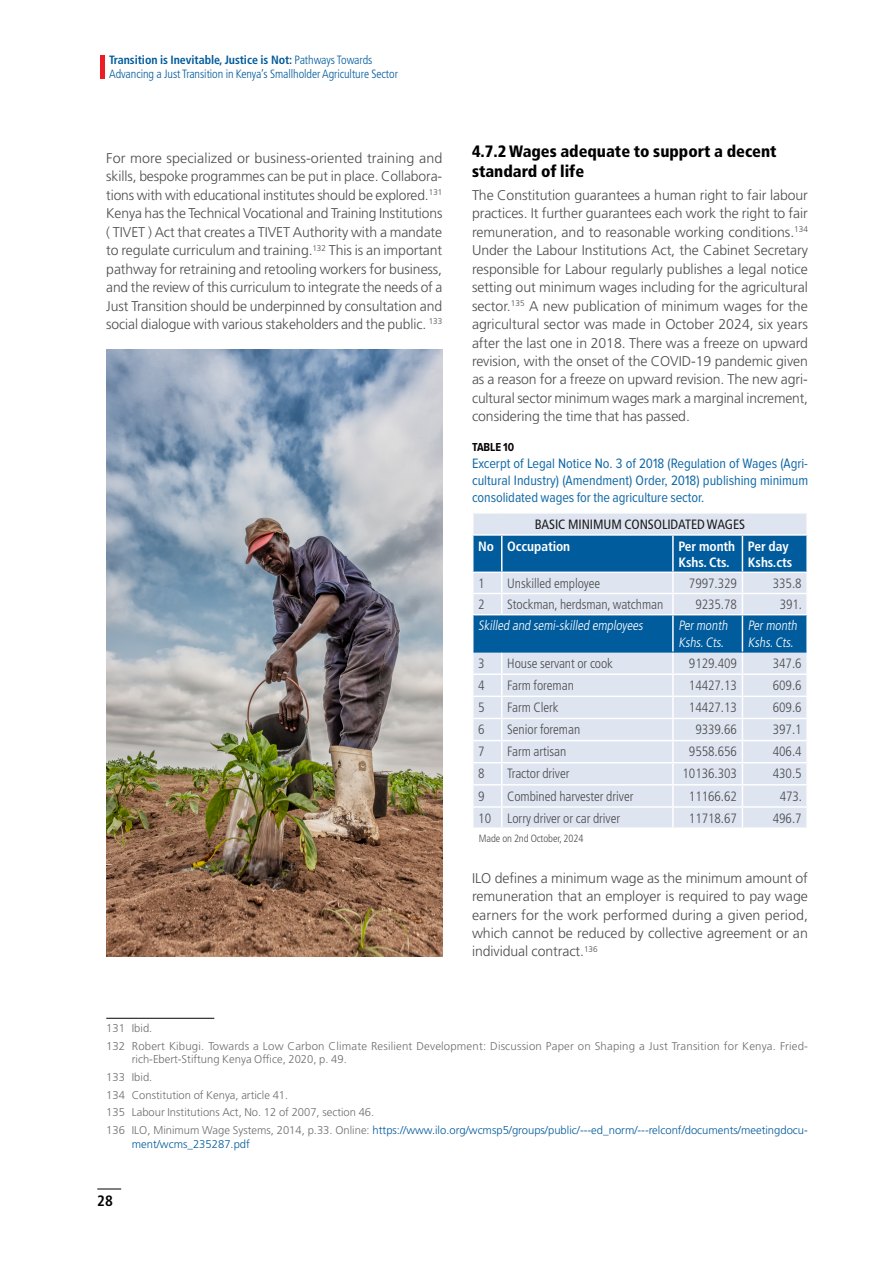
<style>
.page{position:relative;width:893px;height:1263px;background:#fff}
.page>*{position:absolute;margin:0;border:0;box-sizing:border-box;transform-origin:0 0}
.t1{font:900 condensed 16.5px/19.8px "Frutiger LT Std";color:#000}
.t2{font:700 condensed 15px "Frutiger LT Std";color:#000}
.t3{font:300 14.1px/18.5px "Frutiger LT Std";letter-spacing:-.005em;color:#4d4d4f;text-align:justify}
.t4{font:14.1px/17px "Proxima Nova Cond";letter-spacing:-.005em;color:#1169a7;text-align:justify}
.t5{font:300 condensed 13.5px "Frutiger LT Std";letter-spacing:-.005em;color:#4d4d4f}
.t6{font:300 condensed 13.5px/16.2px "Frutiger LT Std";color:#fff}
.t7{font:700 condensed 13.5px/16.2px "Frutiger LT Std";letter-spacing:-.005em;color:#fff}
.t8{font:condensed 13.5px "Frutiger LT Std";letter-spacing:-.005em;color:#1c1c1c}
.t9{font:300 condensed 12px/14.4px "Frutiger LT Std";letter-spacing:-.005em;color:#005a9c}
.t10{font:700 12px "Proxima Nova Cond";letter-spacing:-.005em;color:#090304}
.t11{font:300 11.25px/17.7px "Frutiger LT Std";color:#6d6e71}
.t12{font:300 11.25px "Frutiger LT Std";color:#005a9c}
.t13{font:300 condensed 10.5px "Frutiger LT Std";letter-spacing:-.005em;color:#4d4d4f}
.s1{font-weight:700}
.s2{color:#005a9c}
</style>
<div class="page">
<hr style="left:106px;top:1018px;width:108px;height:1px;background:#000">
<svg style="left:472px;top:513px;width:336px;height:315px;background:#aec7de"></svg>
<hr style="left:502px;top:652px;width:171px;height:1px;background:#005a9c">
<hr style="left:673px;top:652px;width:69px;height:1px;background:#005a9c">
<hr style="left:742px;top:652px;width:64px;height:1px;background:#005a9c">
<img style="left:106px;top:349px;width:336px;height:607px">
<svg style="left:97px;top:1188px;width:24px;height:1px"></svg>
<hr style="left:100px;top:55px;width:4px;height:24px;background:#ed1d24">
<p class="t9" style="left:109px;top:53px;width:290px"><span class="s1">Transition is Inevitable, Justice is Not:</span> Pathways Towards<br>Advancing a Just Transition in Kenya’s Smallholder Agriculture Sector</p>
<p class="t3" style="left:106px;top:149px;width:338px">For more specialized or business-oriented training and skills, bespoke programmes can be put in place. Collabora&shy;tions with with educational institutes should be explored.<sup>131<br></sup>Kenya has the Technical Vocational and Training Institutions ( TIVET ) Act that creates a TIVET Authority with a mandate to regulate curriculum and training.<sup>132</sup> This is an important pathway for retraining and retooling workers for business, and the review of this curriculum to integrate the needs of a Just Transition should be underpinned by consultation and social dialogue with various stakeholders and the public. <sup>133</sup></p>
<p class="t1" style="left:472px;top:141px;width:306px">4.7.2 Wages adequate to support a decent standard of life</p>
<p class="t3" style="left:472px;top:186px;width:337px">The Constitution guarantees a human right to fair labour practices. It further guarantees each work the right to fair remuneration, and to reasonable working conditions.<sup>134<br></sup>Under the Labour Institutions Act, the Cabinet Secretary responsible for Labour regularly publishes a legal notice setting out minimum wages including for the agricultural sector.<sup>135</sup> A new publication of minimum wages for the agricultural sector was made in October 2024, six years after the last one in 2018. There was a freeze on upward revision, with the onset of the COVID-19 pandemic given as a reason for a freeze on upward revision. The new agri&shy;cultural sector minimum wages mark a marginal increment, considering the time that has passed.</p>
<p class="t10" style="left:472px;top:440px;width:44px">TABLE 10</p>
<p class="t4" style="left:472px;top:455px;width:338px">Excerpt of Legal Notice No. 3 of 2018 (Regulation of Wages (Agri&shy;cultural Industry) (Amendment) Order, 2018) publishing minimum consolidated wages for the agriculture sector.</p>
<p class="t8" style="left:535px;top:516px;width:212px">BASIC MINIMUM CONSOLIDATED WAGES</p>
<p class="t7" style="left:478px;top:538px;width:94px">No Occupation</p>
<p class="t7" style="left:678px;top:538px;width:58px">Per month<br>Kshs. Cts.</p>
<p class="t7" style="left:748px;top:538px;width:46px">Per day<br>Kshs.cts</p>
<p class="t5" style="left:478px;top:576px;width:8px">1</p>
<p class="t5" style="left:507px;top:576px;width:94px">Unskilled employee</p>
<p class="t5" style="left:689px;top:576px;width:49px">7997.329</p>
<p class="t5" style="left:773px;top:576px;width:30px">335.8</p>
<p class="t5" style="left:478px;top:597px;width:8px">2</p>
<p class="t5" style="left:507px;top:597px;width:157px">Stockman, herdsman, watchman</p>
<p class="t5" style="left:695px;top:597px;width:43px">9235.78</p>
<p class="t5" style="left:780px;top:597px;width:24px">391.</p>
<p class="t6" style="left:478px;top:618px;width:168px">Skilled and semi-skilled employees</p>
<p class="t6" style="left:678px;top:618px;width:53px">Permonth<br>Kshs.Cts.</p>
<p class="t6" style="left:748px;top:618px;width:53px">Permonth<br>Kshs.Cts.</p>
<p class="t5" style="left:478px;top:655px;width:8px">3</p>
<p class="t5" style="left:507px;top:655px;width:107px">House servant or cook</p>
<p class="t5" style="left:689px;top:655px;width:49px">9129.409</p>
<p class="t5" style="left:773px;top:655px;width:30px">347.6</p>
<p class="t5" style="left:478px;top:677px;width:8px">4</p>
<p class="t5" style="left:507px;top:677px;width:68px">Farm foreman</p>
<p class="t5" style="left:689px;top:677px;width:49px">14427.13</p>
<p class="t5" style="left:773px;top:677px;width:30px">609.6</p>
<p class="t5" style="left:478px;top:700px;width:8px">5</p>
<p class="t5" style="left:507px;top:700px;width:53px">Farm Clerk</p>
<p class="t5" style="left:689px;top:700px;width:49px">14427.13</p>
<p class="t5" style="left:773px;top:700px;width:30px">609.6</p>
<p class="t5" style="left:478px;top:722px;width:8px">6</p>
<p class="t5" style="left:507px;top:722px;width:74px">Senior foreman</p>
<p class="t5" style="left:695px;top:722px;width:43px">9339.66</p>
<p class="t5" style="left:773px;top:722px;width:30px">397.1</p>
<p class="t5" style="left:478px;top:744px;width:8px">7</p>
<p class="t5" style="left:507px;top:744px;width:61px">Farm artisan</p>
<p class="t5" style="left:689px;top:744px;width:49px">9558.656</p>
<p class="t5" style="left:773px;top:744px;width:30px">406.4</p>
<p class="t5" style="left:478px;top:766px;width:8px">8</p>
<p class="t5" style="left:507px;top:766px;width:64px">Tractor driver</p>
<p class="t5" style="left:682px;top:766px;width:56px">10136.303</p>
<p class="t5" style="left:773px;top:766px;width:30px">430.5</p>
<p class="t5" style="left:478px;top:788px;width:8px">9</p>
<p class="t5" style="left:507px;top:788px;width:128px">Combined harvester driver</p>
<p class="t5" style="left:689px;top:788px;width:49px">11166.62</p>
<p class="t5" style="left:780px;top:788px;width:24px">473.</p>
<p class="t5" style="left:478px;top:810px;width:143px">10 Lorry driver or car driver</p>
<p class="t5" style="left:689px;top:810px;width:49px">11718.67</p>
<p class="t5" style="left:773px;top:810px;width:30px">496.7</p>
<p class="t13" style="left:479px;top:832px;width:106px">Made on 2nd October, 2024</p>
<p class="t3" style="left:472px;top:869px;width:338px">ILO defines a minimum wage as the minimum amount of remuneration that an employer is required to pay wage earners for the work performed during a given period, which cannot be reduced by collective agreement or an individual contract.<sup>136</sup></p>
<p class="t11" style="left:106px;top:1019px;width:703px">131 Ibid.<br>132 Robert Kibugi. Towards a Low Carbon Climate Resilient Development: Discussion Paper on Shaping a Just Transition for Kenya. Fried-</p>
<p class="t11" style="left:106px;top:1050px;width:703px;text-indent:26px">rich-Ebert-Stiftung Kenya Office, 2020, p. 49.<br>133 Ibid.<br>134 Constitution of Kenya, article 41.<br>135 Labour Institutions Act, No. 12 of 2007, section 46.<br>136 ILO, Minimum Wage Systems, 2014, p.33. Online: <span class="s2">https://www.ilo.org/wcmsp5/groups/public/---ed_norm/---relconf/documents/meetingdocu-</span></p>
<p class="t12" style="left:132px;top:1137px;width:120px">ment/wcms_235287.pdf</p>
<p class="t2" style="left:97px;top:1192px;width:17px">28</p>
</div>
